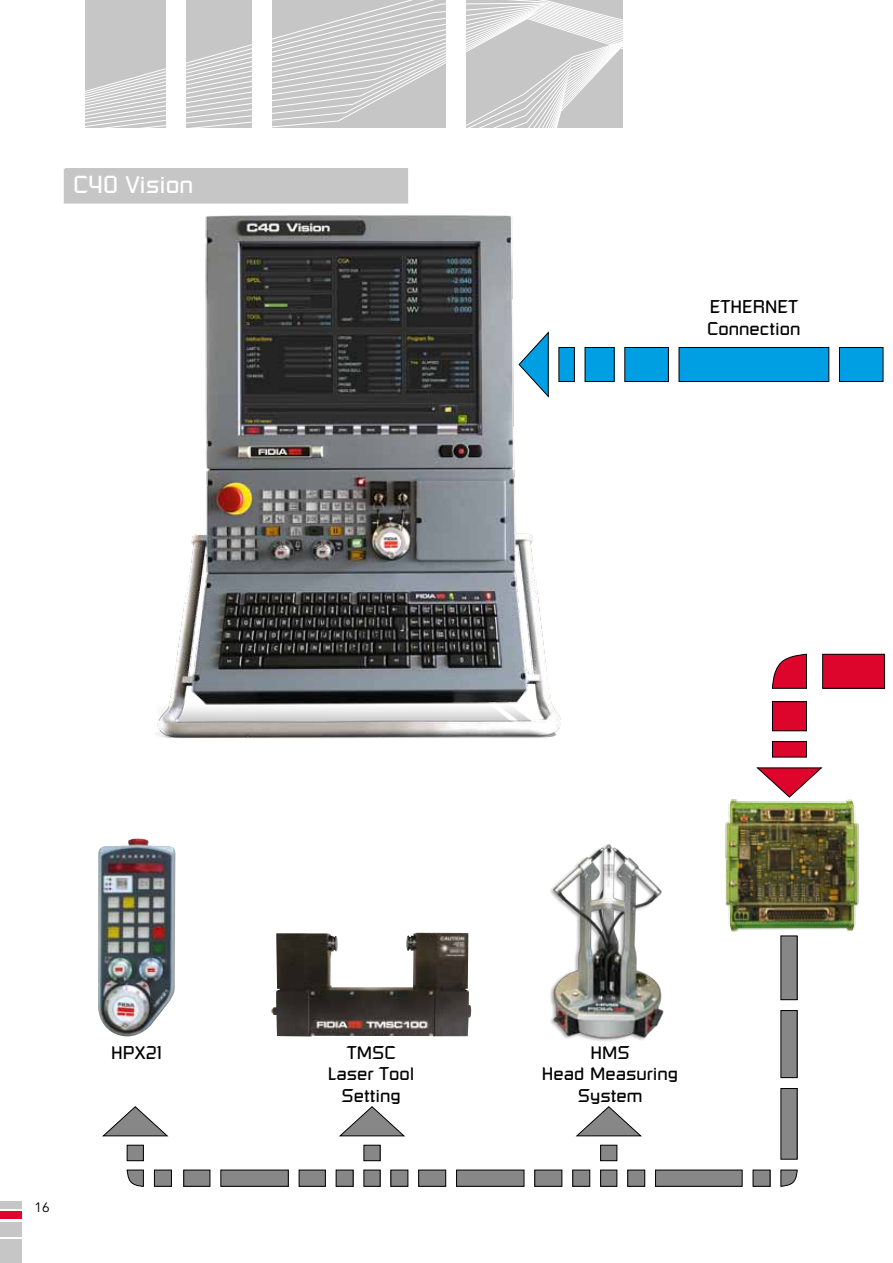
<style>
.page{position:relative;width:893px;height:1263px;background:#fff}
.page>*{position:absolute;margin:0;border:0;box-sizing:border-box;transform-origin:0 0}
.t1{font:24px "Russell Square";color:#fff}
.t2{font:18px/21.6px "Russell Square";color:#000;text-align:center}
.t3{font:13.5px "Avenir";color:#000}
</style>
<div class="page">
<img style="left:725px;top:799px;width:134px;height:133px">
<img style="left:550px;top:844px;width:114px;height:197px">
<img style="left:98px;top:838px;width:78px;height:198px">
<img style="left:271px;top:933px;width:200px;height:103px">
<div style="left:679px;top:347px;width:150px;height:34px;background:#009fe3"></div>
<div style="left:679px;top:347px;width:150px;height:35px;border:1px solid #000"></div>
<div style="left:625px;top:347px;width:43px;height:34px;background:#009fe3"></div>
<div style="left:624px;top:347px;width:45px;height:35px;border:1px solid #000"></div>
<div style="left:839px;top:347px;width:44px;height:34px;background:#009fe3"></div>
<div style="left:839px;top:347px;width:44px;height:35px;border:1px solid #000"></div>
<div style="left:823px;top:654px;width:61px;height:34px;background:#dd052b"></div>
<div style="left:822px;top:654px;width:63px;height:35px;border:1px solid #000"></div>
<svg style="left:772px;top:653px;width:35px;height:36px"></svg>
<svg style="left:780px;top:1169px;width:18px;height:18px"></svg>
<svg style="left:126px;top:1169px;width:18px;height:18px"></svg>
<div style="left:781px;top:936px;width:16px;height:64px;background:#878787"></div>
<div style="left:781px;top:1010px;width:16px;height:67px;background:#878787"></div>
<div style="left:781px;top:1088px;width:16px;height:71px;background:#878787"></div>
<div style="left:655px;top:1170px;width:87px;height:16px;background:#878787"></div>
<div style="left:655px;top:1170px;width:88px;height:17px;border:1px solid #000"></div>
<div style="left:457px;top:1170px;width:67px;height:16px;background:#878787"></div>
<div style="left:456px;top:1170px;width:68px;height:17px;border:1px solid #000"></div>
<div style="left:221px;top:1170px;width:67px;height:16px;background:#878787"></div>
<div style="left:220px;top:1170px;width:69px;height:17px;border:1px solid #000"></div>
<svg style="left:756px;top:767px;width:67px;height:31px"></svg>
<svg style="left:576px;top:1106px;width:66px;height:30px"></svg>
<svg style="left:339px;top:1106px;width:66px;height:30px"></svg>
<svg style="left:102px;top:1106px;width:66px;height:30px"></svg>
<div style="left:772px;top:702px;width:34px;height:29px;background:#dd052b"></div>
<div style="left:772px;top:701px;width:35px;height:30px;border:1px solid #000"></div>
<div style="left:601px;top:1170px;width:16px;height:16px;background:#878787"></div>
<div style="left:600px;top:1170px;width:17px;height:17px;border:1px solid #000"></div>
<div style="left:364px;top:1170px;width:16px;height:16px;background:#878787"></div>
<div style="left:363px;top:1170px;width:17px;height:17px;border:1px solid #000"></div>
<div style="left:419px;top:1170px;width:27px;height:16px;background:#878787"></div>
<div style="left:418px;top:1170px;width:28px;height:17px;border:1px solid #000"></div>
<div style="left:184px;top:1170px;width:26px;height:16px;background:#878787"></div>
<div style="left:183px;top:1170px;width:27px;height:17px;border:1px solid #000"></div>
<div style="left:535px;top:1170px;width:27px;height:16px;background:#878787"></div>
<div style="left:534px;top:1170px;width:28px;height:17px;border:1px solid #000"></div>
<div style="left:299px;top:1170px;width:26px;height:16px;background:#878787"></div>
<div style="left:299px;top:1170px;width:27px;height:17px;border:1px solid #000"></div>
<div style="left:573px;top:1170px;width:17px;height:16px;background:#878787"></div>
<div style="left:572px;top:1170px;width:18px;height:17px;border:1px solid #000"></div>
<div style="left:336px;top:1170px;width:17px;height:16px;background:#878787"></div>
<div style="left:336px;top:1170px;width:17px;height:17px;border:1px solid #000"></div>
<div style="left:628px;top:1170px;width:17px;height:16px;background:#878787"></div>
<div style="left:627px;top:1170px;width:18px;height:17px;border:1px solid #000"></div>
<div style="left:753px;top:1170px;width:17px;height:16px;background:#878787"></div>
<div style="left:753px;top:1170px;width:17px;height:17px;border:1px solid #000"></div>
<div style="left:391px;top:1170px;width:17px;height:16px;background:#878787"></div>
<div style="left:390px;top:1170px;width:18px;height:17px;border:1px solid #000"></div>
<div style="left:154px;top:1170px;width:17px;height:16px;background:#878787"></div>
<div style="left:154px;top:1170px;width:18px;height:17px;border:1px solid #000"></div>
<div style="left:772px;top:741px;width:34px;height:16px;background:#dd052b"></div>
<div style="left:772px;top:741px;width:35px;height:16px;border:1px solid #000"></div>
<div style="left:601px;top:1145px;width:16px;height:16px;background:#878787"></div>
<div style="left:600px;top:1145px;width:17px;height:16px;border:1px solid #000"></div>
<div style="left:364px;top:1145px;width:16px;height:16px;background:#878787"></div>
<div style="left:363px;top:1145px;width:17px;height:16px;border:1px solid #000"></div>
<div style="left:127px;top:1145px;width:16px;height:16px;background:#878787"></div>
<div style="left:127px;top:1145px;width:17px;height:16px;border:1px solid #000"></div>
<svg style="left:85px;top:0;width:537px;height:128px;background:#cfcfcf"></svg>
<img style="left:80px;top:168px;width:562px;height:571px">
<div style="left:166px;top:0;width:20px;height:128px;background:#fff"></div>
<div style="left:252px;top:0;width:19px;height:128px;background:#fff"></div>
<div style="left:446px;top:0;width:20px;height:128px;background:#fff"></div>
<div style="left:0;top:1240px;width:21px;height:23px;background:#c6c6c6"></div>
<div style="left:0;top:1222px;width:21px;height:15px;background:#c6c6c6"></div>
<div style="left:0;top:1211px;width:21px;height:8px;background:#dd052b"></div>
<div style="left:0;top:1201px;width:21px;height:8px;background:#c6c6c6"></div>
<div style="left:65px;top:169px;width:342px;height:34px;background:#c6c6c6"></div>
<hr style="left:64px;top:169px;width:1px;height:34px;background:#c6c6c6">
<hr style="left:65px;top:202px;width:342px;height:2px;background:#c6c6c6">
<hr style="left:407px;top:169px;width:1px;height:34px;background:#c6c6c6">
<h1 class="t1" style="left:73px;top:170px;width:122px">C40 Vision</h1>
<p class="t2" style="left:707px;top:296px;width:95px;text-align:left">ETHERNET<br>Connection</p>
<p class="t3" style="left:35px;top:1199px;width:17px">16</p>
<p class="t2" style="left:111px;top:1042px;width:52px">HPX21</p>
<p class="t2" style="left:328px;top:1041px;width:88px">TMSC<br>Laser Tool<br>Setting</p>
<p class="t2" style="left:542px;top:1041px;width:138px">HMS<br>Head Measuring<br>System</p>
</div>
